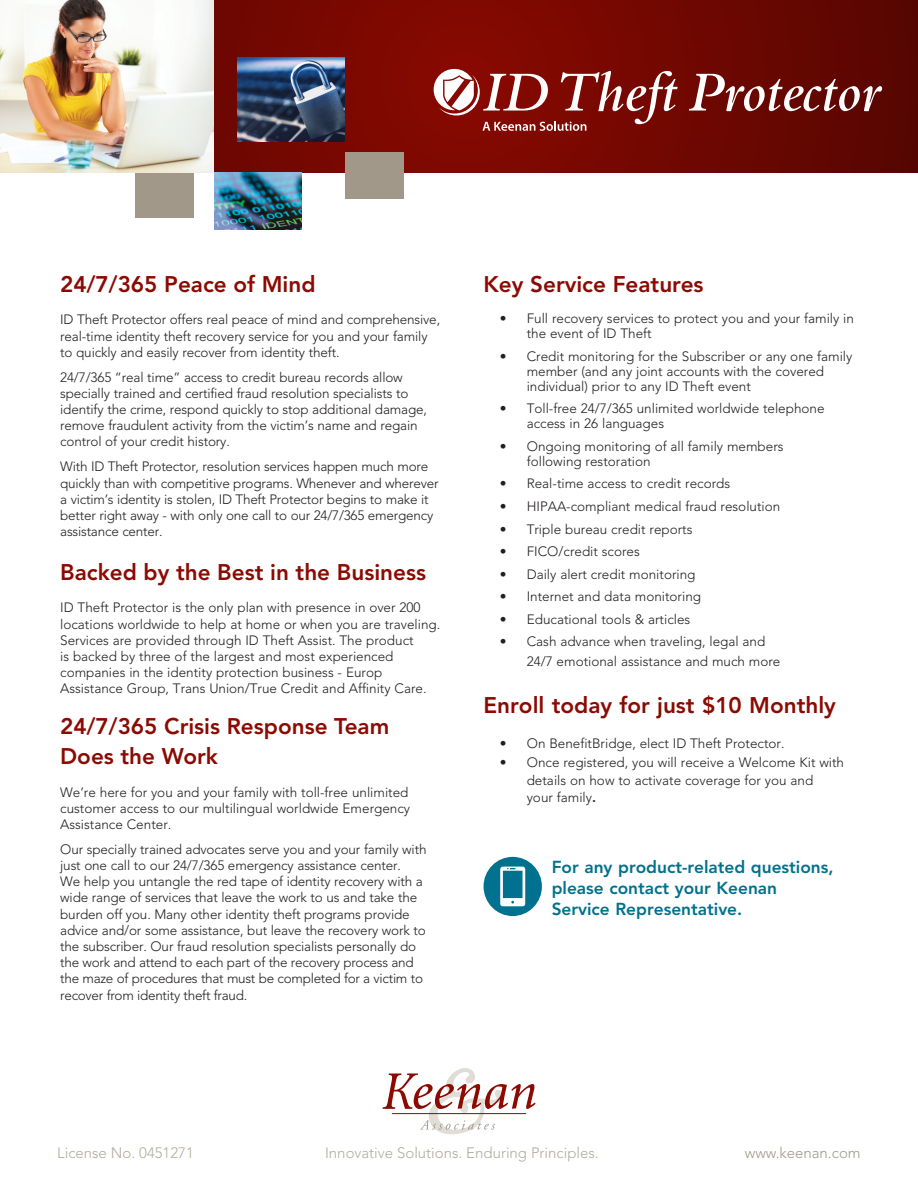
<style>
.page{position:relative;width:918px;height:1188px;background:#fff}
.page>*{position:absolute;margin:0;border:0;box-sizing:border-box;transform-origin:0 0}
.t1{font:800 22.5px/30px "Avenir LT Std";color:#8b0a02}
.t2{font:800 17.25px/21px "Avenir LT Std";color:#00718e}
.t3{font:300 15px "Avenir LT Std";color:#b3ab9e}
.t4{font:300 15px "Avenir LT Std";color:#a1988a}
.t5{font:300 13.5px/16.2px "Avenir LT Std";color:#231f20}
.s1{font-weight:800}
</style>
<div class="page">
<svg style="left:214px;top:0;width:704px;height:172px;background:#710701"></svg>
<svg style="left:434px;top:69px;width:244px;height:62px"></svg>
<svg style="left:689px;top:74px;width:193px;height:37px"></svg>
<div style="left:136px;top:171px;width:58px;height:46px;background:#a1988a"></div>
<div style="left:345px;top:152px;width:58px;height:47px;background:#a1988a"></div>
<img style="left:214px;top:172px;width:87px;height:57px">
<svg style="left:382px;top:1068px;width:154px;height:66px"></svg>
<hr style="left:392px;top:1113px;width:134px;height:1px;background:#8b0a02">
<img style="left:0;top:0;width:214px;height:172px">
<img style="left:237px;top:58px;width:108px;height:83px">
<div style="left:484px;top:857px;width:58px;height:59px;background:#00718e;border-radius:50%"></div>
<svg style="left:500px;top:867px;width:25px;height:39px"></svg>
<p class="t1" style="left:60px;top:269px;width:257px">24/7/365 Peace of Mind</p>
<p class="t5" style="left:60px;top:312px;width:381px">ID Theft Protector offers real peace of mind and comprehensive, real-time identity theft recovery service for you and your family to quickly and easily recover from identity theft.</p>
<p class="t5" style="left:60px;top:369px;width:368px">24/7/365 “real time” access to credit bureau records allow specially trained and certified fraud resolution specialists to identify the crime, respond quickly to stop additional damage, remove fraudulent activity from the victim’s name and regain control of your credit history.</p>
<p class="t5" style="left:60px;top:459px;width:380px">With ID Theft Protector, resolution services happen much more quickly than with competitive programs. Whenever and wherever a victim’s identity is stolen, ID Theft Protector begins to make it better right away - with only one call to our 24/7/365 emergency assistance center.</p>
<p class="t1" style="left:60px;top:557px;width:367px">Backed by the Best in the Business</p>
<p class="t5" style="left:60px;top:600px;width:382px">ID Theft Protector is the only plan with presence in over 200 locations worldwide to help at home or when you are traveling.<br>Services are provided through ID Theft Assist. The product<br>is backed by three of the largest and most experienced companies in the identity protection business - Europ Assistance Group, Trans Union/True Credit and Affinity Care.</p>
<p class="t1" style="left:60px;top:711px;width:331px">24/7/365 Crisis Response Team<br>Does the Work</p>
<p class="t5" style="left:60px;top:784px;width:351px">We’re here for you and your family with toll-free unlimited customer access to our multilingual worldwide Emergency<br>Assistance Center.</p>
<p class="t5" style="left:60px;top:841px;width:368px">Our specially trained advocates serve you and your family with just one call to our 24/7/365 emergency assistance center.<br>We help you untangle the red tape of identity recovery with a wide range of services that leave the work to us and take the burden off you. Many other identity theft programs provide advice and/or some assistance, but leave the recovery work to the subscriber. Our fraud resolution specialists personally do the work and attend to each part of the recovery process and the maze of procedures that must be completed for a victim to recover from identity theft fraud.</p>
<p class="t1" style="left:484px;top:269px;width:222px">Key Service Features</p>
<p class="t5" style="left:527px;top:311px;width:329px;line-height:15px;text-indent:-27px">• Full recovery services to protect you and your family in the event of ID Theft</p>
<p class="t5" style="left:527px;top:349px;width:327px;line-height:15px;text-indent:-27px">• Credit monitoring for the Subscriber or any one family member (and any joint accounts with the covered individual) prior to any ID Theft event</p>
<p class="t5" style="left:527px;top:401px;width:299px;line-height:15px;text-indent:-27px">• Toll-free 24/7/365 unlimited worldwide telephone access in 26 languages</p>
<p class="t5" style="left:527px;top:439px;width:258px;line-height:15px;text-indent:-27px">• Ongoing monitoring of all family members following restoration</p>
<p class="t5" style="left:500px;top:476px;width:232px">• Real-time access to credit records</p>
<p class="t5" style="left:500px;top:498px;width:282px">• HIPAA-compliant medical fraud resolution</p>
<p class="t5" style="left:500px;top:521px;width:194px">• Triple bureau credit reports</p>
<p class="t5" style="left:500px;top:543px;width:142px">• FICO/credit scores</p>
<p class="t5" style="left:500px;top:566px;width:197px">• Daily alert credit monitoring</p>
<p class="t5" style="left:500px;top:589px;width:203px">• Internet and data monitoring</p>
<p class="t5" style="left:500px;top:611px;width:192px">• Educational tools &amp; articles</p>
<p class="t5" style="left:527px;top:632px;width:255px;line-height:19.8px;text-indent:-27px">• Cash advance when traveling, legal and<br>24/7 emotional assistance and much more</p>
<p class="t1" style="left:484px;top:691px;width:354px">Enroll today for just $10 Monthly</p>
<p class="t5" style="left:500px;top:735px;width:286px">• On BenefitBridge, elect ID Theft Protector.</p>
<p class="t5" style="left:527px;top:754px;width:319px;line-height:17.4px;text-indent:-27px">• Once registered, you will receive a Welcome Kit with details on how to activate coverage for you and<br>your family<span class="s1">.</span></p>
<p class="t2" style="left:552px;top:856px;width:283px">For any product-related questions, please contact your Keenan</p>
<p class="t2" style="left:552px;top:898px;width:192px">Service Representative.</p>
<p class="t3" style="left:57px;top:1144px;width:138px">License No. 0451271</p>
<p class="t3" style="left:325px;top:1144px;width:275px">Innovative Solutions. Enduring Principles.</p>
<p class="t4" style="left:745px;top:1144px;width:117px">www.keenan.com</p>
</div>
